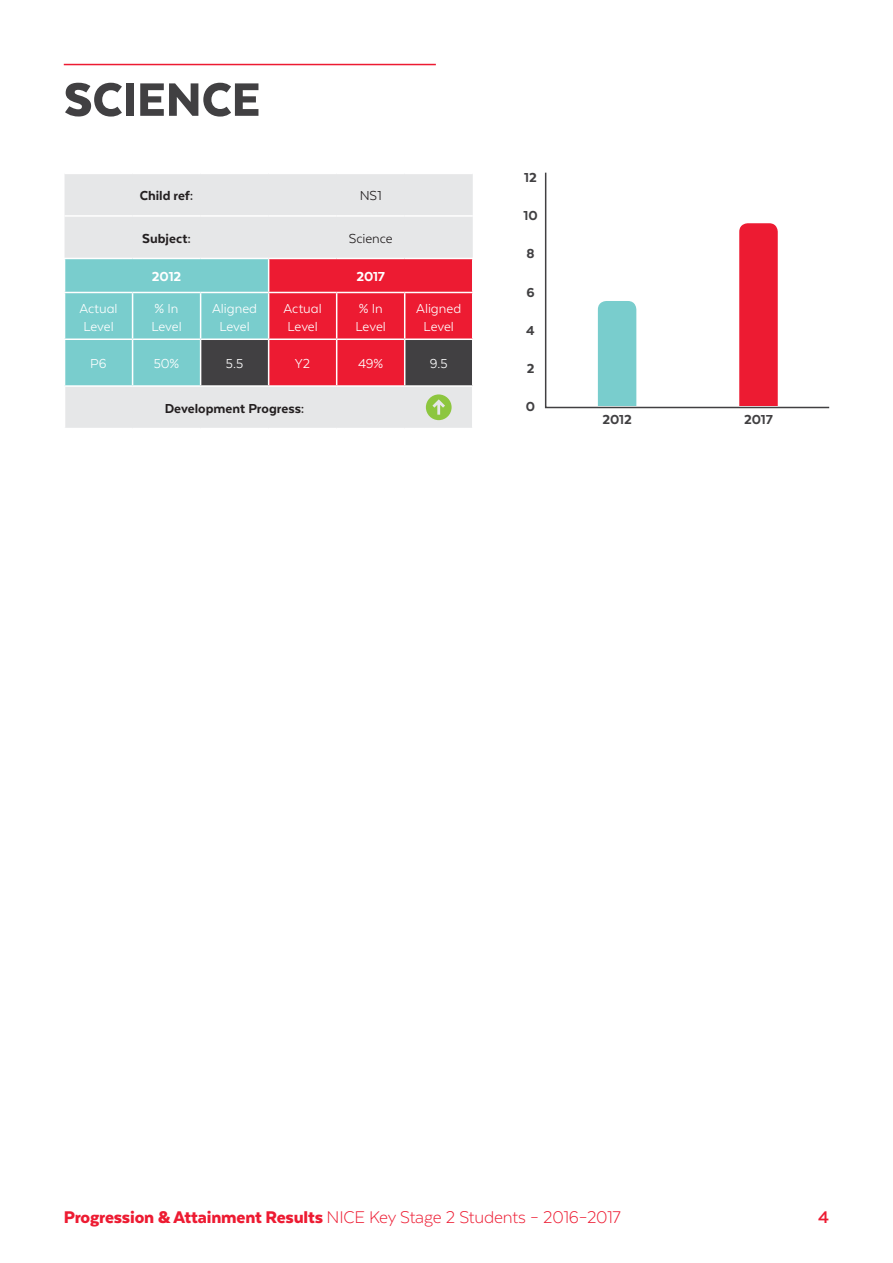
<style>
.page{position:relative;width:893px;height:1263px;background:#fff}
.page>*{position:absolute;margin:0;border:0;box-sizing:border-box;transform-origin:0 0}
.t1{font:900 54px "Texta Alt";color:#414042}
.t2{font:300 19.5px "Texta";letter-spacing:-.01em;color:#ed1b32}
.t3{font:700 19.5px "Texta";color:#ed1b32}
.t4{font:15px/18px "Texta Alt";letter-spacing:-.005em;color:#fff}
.t5{font:800 15px "Texta Alt";color:#231f20}
.t6{font:800 15px "Texta Alt";letter-spacing:-.01em;color:#414042}
.t7{font:15px "Texta Alt";color:#231f20}
.t8{font:800 15px "Texta Alt";letter-spacing:-.01em;color:#fff}
.s1{font-weight:900}
</style>
<div class="page">
<svg style="left:65px;top:174px;width:408px;height:254px;background:#c7aeb2"></svg>
<hr style="left:64px;top:64px;width:372px;height:1px;background:#ed1b32">
<svg style="left:544px;top:172px;width:286px;height:237px"></svg>
<h1 class="t1" style="left:64px;top:71px;width:198px">SCIENCE</h1>
<p class="t5" style="left:140px;top:188px;width:55px">Child ref:</p>
<p class="t7" style="left:360px;top:188px;width:23px">NS1</p>
<p class="t5" style="left:142px;top:231px;width:50px">Subject:</p>
<p class="t7" style="left:349px;top:231px;width:46px">Science</p>
<p class="t8" style="left:152px;top:269px;width:31px">2012</p>
<p class="t8" style="left:356px;top:269px;width:30px">2017</p>
<p class="t4" style="left:79px;top:299px;width:40px">Actual<br>Level</p>
<p class="t4" style="left:151px;top:299px;width:32px">% In<br>Level</p>
<p class="t4" style="left:212px;top:299px;width:47px;text-align:center">Aligned<br>Level</p>
<p class="t4" style="left:284px;top:299px;width:40px">Actual<br>Level</p>
<p class="t4" style="left:355px;top:299px;width:32px">% In<br>Level</p>
<p class="t4" style="left:416px;top:299px;width:47px;text-align:center">Aligned<br>Level</p>
<p class="t4" style="left:90px;top:355px;width:18px">P6</p>
<p class="t4" style="left:154px;top:355px;width:27px">50%</p>
<p class="t4" style="left:226px;top:355px;width:19px">5.5</p>
<p class="t4" style="left:295px;top:355px;width:17px">Y2</p>
<p class="t4" style="left:358px;top:355px;width:27px">49%</p>
<p class="t4" style="left:430px;top:355px;width:19px">9.5</p>
<p class="t5" style="left:165px;top:401px;width:141px">Development Progress:</p>
<p class="t6" style="left:524px;top:170px;width:14px">12</p>
<p class="t6" style="left:523px;top:208px;width:16px">10</p>
<p class="t6" style="left:526px;top:246px;width:10px">8</p>
<p class="t6" style="left:526px;top:284px;width:10px">6</p>
<p class="t6" style="left:526px;top:322px;width:10px">4</p>
<p class="t6" style="left:527px;top:361px;width:9px">2</p>
<p class="t6" style="left:526px;top:399px;width:11px">0</p>
<p class="t6" style="left:602px;top:411px;width:31px">2012</p>
<p class="t6" style="left:744px;top:411px;width:30px">2017</p>
<h2 class="t2" style="left:64px;top:1207px;width:559px"><span class="s1">Progression &amp; Attainment Results</span> NICE Key Stage 2 Students – 2016–2017</h2>
<h2 class="t3" style="left:818px;top:1207px;width:12px">4</h2>
</div>
